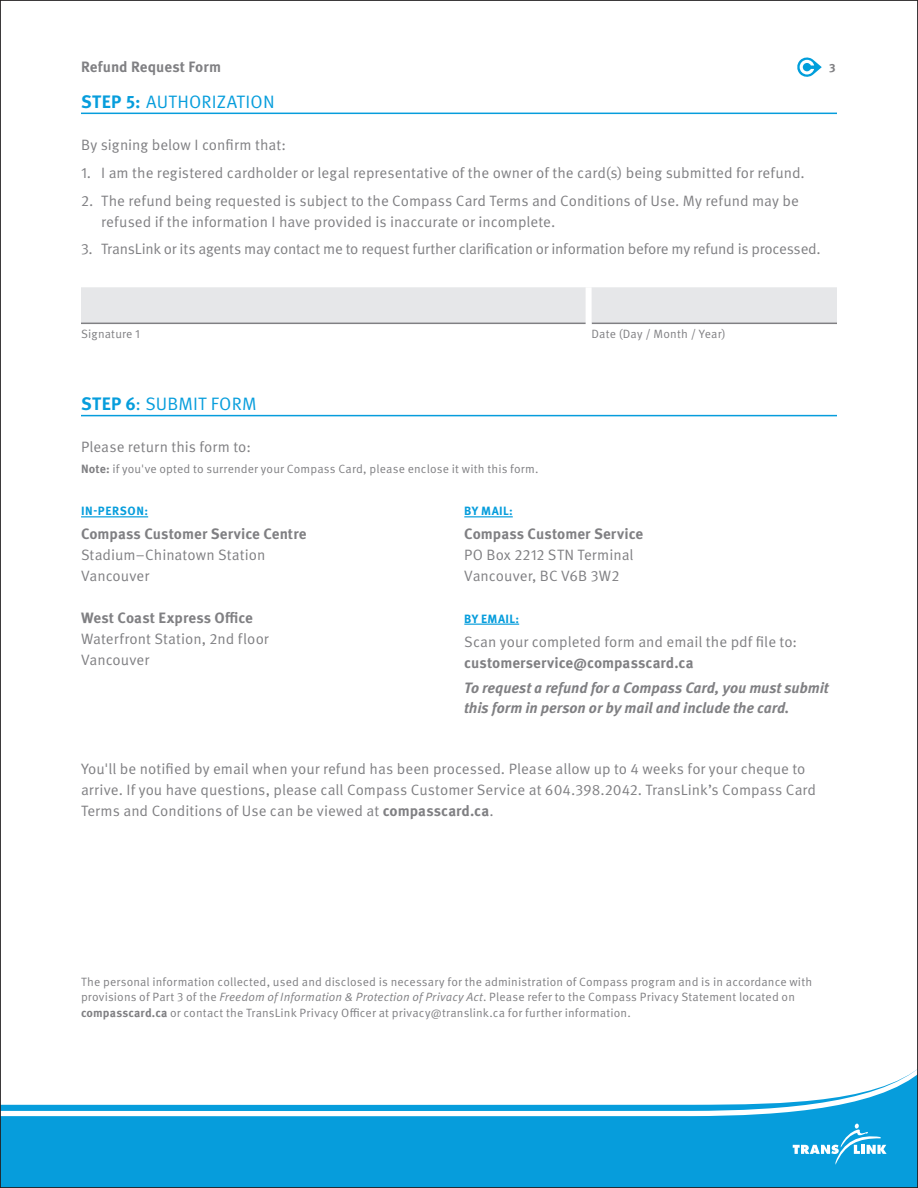
<style>
.page{position:relative;width:918px;height:1188px;background:#fff}
.page>*{position:absolute;margin:0;border:0;box-sizing:border-box;transform-origin:0 0}
.Section_Head{font:18px "Meta OT Norm";letter-spacing:.01em;color:#069ddc}
.Body_Copy{font:15px/21px "Meta OT Norm";color:#808083}
.Body_Copy-2{font:italic 700 15px/19.5px "Meta OT";letter-spacing:-.01em;color:#808083}
.t1{font:700 15px "Meta OT";color:#808083}
.Fine_Print{font:12px/15.8px "Meta OT Norm";letter-spacing:.01em;color:#808083}
.Form_Fields{font:12px "Meta OT Norm";letter-spacing:.01em;color:#808083}
.Subhead{font:700 12px "Meta OT";letter-spacing:.03em;color:#069ddc}
.Sub_subhead{font:700 12px "Meta OT";letter-spacing:.05em;color:#069ddc}
.t2{font:700 12px "Meta OT";color:#808083}
.s1{font-family:"Meta OT";font-weight:700}
.s2{font-family:"Meta OT Norm Ita"}
</style>
<div class="page">
<svg style="left:797px;top:57px;width:25px;height:20px"></svg>
<svg style="left:2px;top:1111px;width:914px;height:75px;background:#15a2de"></svg>
<svg style="left:2px;top:1070px;width:914px;height:41px"></svg>
<svg style="left:793px;top:1123px;width:94px;height:42px;background:#31aee2"></svg>
<hr style="left:81px;top:113px;width:756px;height:1px;background:#069ddc">
<hr style="left:81px;top:415px;width:756px;height:1px;background:#069ddc">
<div style="left:81px;top:287px;width:756px;height:36px;background:#e6e7e9"></div>
<hr style="left:592px;top:323px;width:245px;height:1px;background:#808083">
<div style="left:586px;top:287px;width:6px;height:37px;background:#fff"></div>
<hr style="left:81px;top:323px;width:505px;height:1px;background:#808083">
<hr style="left:81px;top:516px;width:67px;height:1px;background:#069ddc">
<hr style="left:464px;top:516px;width:49px;height:1px;background:#069ddc">
<hr style="left:464px;top:624px;width:55px;height:1px;background:#069ddc">
<p class="t1" style="left:81px;top:57px;width:142px">Refund Request Form</p>
<p class="t2" style="left:829px;top:60px;width:8px">3</p>
<p class="Section_Head" style="left:81px;top:91px;width:195px"><span class="s1">STEP 5:</span> AUTHORIZATION</p>
<p class="Body_Copy" style="left:81px;top:135px;width:207px">By signing below I confirm that:</p>
<p class="Body_Copy" style="left:81px;top:162px;width:725px">1. I am the registered cardholder or legal representative of the owner of the card(s) being submitted for refund.</p>
<p class="Body_Copy" style="left:101px;top:190px;width:699px;text-indent:-20px">2. The refund being requested is subject to the Compass Card Terms and Conditions of Use. My refund may be refused if the information I have provided is inaccurate or incomplete.</p>
<p class="Body_Copy" style="left:81px;top:239px;width:741px">3. TransLink or its agents may contact me to request further clarification or information before my refund is processed.</p>
<p class="Form_Fields" style="left:81px;top:326px;width:61px">Signature 1</p>
<p class="Form_Fields" style="left:592px;top:326px;width:136px">Date (Day / Month / Year)</p>
<p class="Section_Head" style="left:81px;top:393px;width:177px"><span class="s1">STEP 6</span>: SUBMIT FORM</p>
<p class="Body_Copy" style="left:81px;top:437px;width:172px">Please return this form to:</p>
<p class="Form_Fields" style="left:81px;top:462px;width:459px"><span class="s1">Note:</span> if you've opted to surrender your Compass Card, please enclose it with this form.</p>
<p class="Sub_subhead" style="left:81px;top:504px;width:69px">IN-PERSON:</p>
<p class="Subhead" style="left:464px;top:504px;width:50px">BY MAIL:</p>
<p class="Body_Copy" style="left:81px;top:523px;width:227px"><span class="s1">Compass Customer Service Centre<br></span>Stadium–Chinatown Station<br>Vancouver</p>
<p class="Body_Copy" style="left:81px;top:607px;width:189px"><span class="s1">West Coast Express Office<br></span>Waterfront Station, 2nd floor<br>Vancouver</p>
<p class="Body_Copy" style="left:464px;top:523px;width:180px"><span class="s1">Compass Customer Service<br></span>PO Box 2212 STN Terminal<br>Vancouver, BC V6B 3W2</p>
<p class="Subhead" style="left:464px;top:611px;width:56px">BY EMAIL:</p>
<p class="Body_Copy" style="left:464px;top:631px;width:334px">Scan your completed form and email the pdf file to: <span class="s1">customerservice@compasscard.ca</span></p>
<p class="Body_Copy-2" style="left:464px;top:679px;width:366px">To request a refund for a Compass Card, you must submit this form in person or by mail and include the card.</p>
<p class="Body_Copy" style="left:81px;top:759px;width:737px">You'll be notified by email when your refund has been processed. Please allow up to 4 weeks for your cheque to arrive. If you have questions, please call Compass Customer Service at 604.398.2042. TransLink’s Compass Card<br>Terms and Conditions of Use can be viewed at <span class="s1">compasscard.ca</span>.</p>
<p class="Fine_Print" style="left:81px;top:974px;width:733px">The personal information collected, used and disclosed is necessary for the administration of Compass program and is in accordance with provisions of Part 3 of the <span class="s2">Freedom of Information &amp; Protection of Privacy Act</span>. Please refer to the Compass Privacy Statement located on <span class="s1">compasscard.ca</span> or contact the TransLink Privacy Officer at privacy@translink.ca for further information.</p>
</div>
